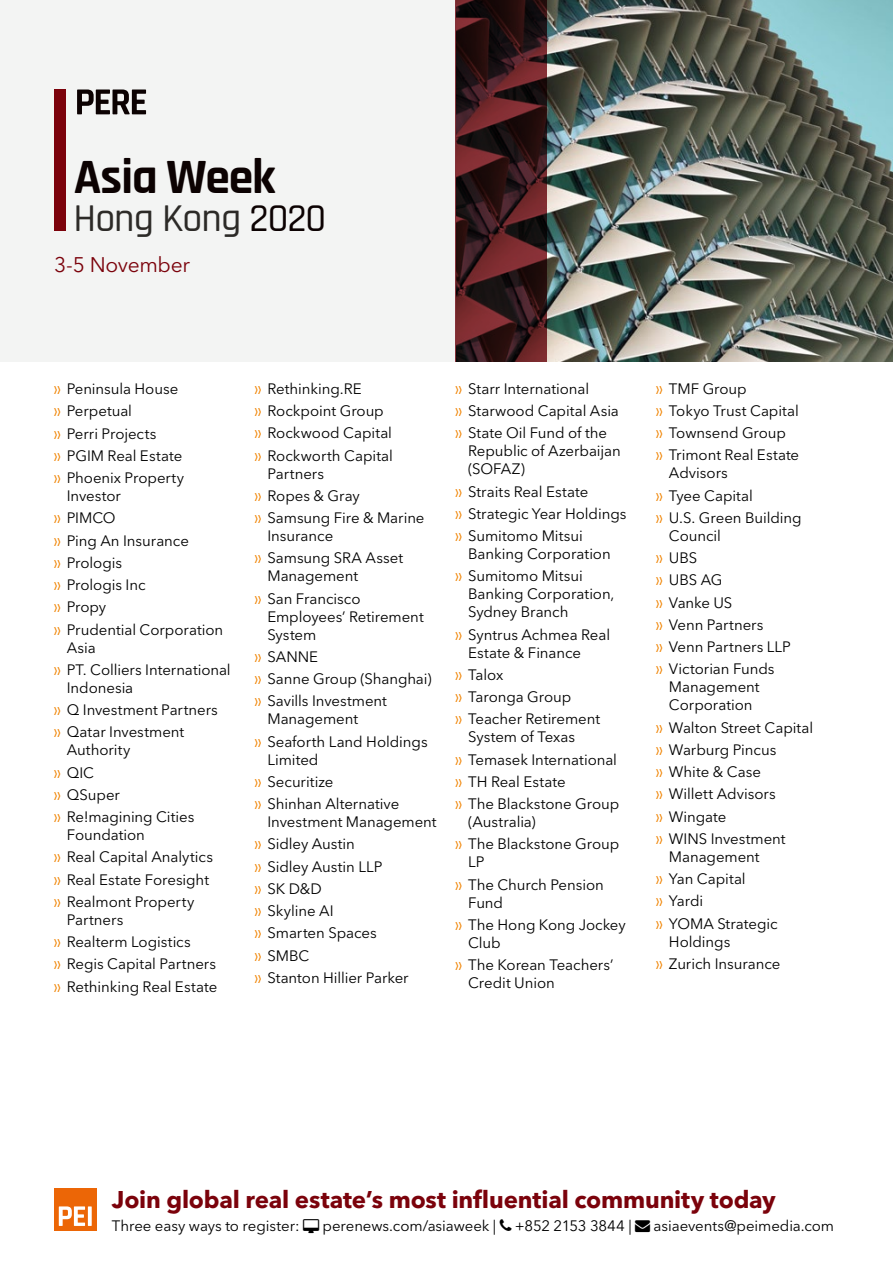
<style>
.page{position:relative;width:893px;height:1263px;background:#fff}
.page>*{position:absolute;margin:0;border:0;box-sizing:border-box;transform-origin:0 0}
.t1{font:700 49.95px "Rajdhani";letter-spacing:-.025em;color:#0c0202}
.t2{font:500 39.9px "Rajdhani";letter-spacing:-.025em;color:#2c2a27}
.t3{font:700 24px "Avenir Next LT Pro";letter-spacing:-.005em;color:#7b020b}
.t4{font:21px "Avenir Next LT Pro";letter-spacing:-.015em;color:#7b020b}
.t5{font:15px/22.2px "Avenir Next LT Pro";letter-spacing:-.005em;color:#000}
.s1{color:#0c0202}
.s2{font-family:"Century Gothic Pro";color:#f08300}
</style>
<div class="page">
<img style="left:547px;top:0;width:346px;height:361px">
<div style="left:0;top:0;width:455px;height:361px;background:#f3f4f3"></div>
<svg style="left:455px;top:0;width:92px;height:361px;background:#3e191c"></svg>
<div style="left:54px;top:89px;width:11px;height:142px;background:#7b020b"></div>
<svg style="left:77px;top:89px;width:69px;height:25px"></svg>
<div style="left:54px;top:1188px;width:43px;height:43px;background:#ec6606"></div>
<svg style="left:59px;top:1206px;width:33px;height:20px"></svg>
<h1 class="t1" style="left:74px;top:143px;width:203px">Asia Week</h1>
<h2 class="t2" style="left:74px;top:205px;width:254px">Hong Kong <span class="s1">2020</span></h2>
<h3 class="t4" style="left:54px;top:252px;width:137px">3-5 November</h3>
<p class="t5" style="left:54px;top:378px;width:132px"><span class="s2">»</span> Peninsula House <span class="s2">»</span> Perpetual<br><span class="s2">»</span> Perri Projects<br><span class="s2">»</span> PGIM Real Estate <span class="s2">»</span> Phoenix Property</p>
<p class="t5" style="left:54px;top:485px;width:171px;text-indent:13px">Investor<br><span class="s2">»</span> PIMCO<br><span class="s2">»</span> Ping An Insurance<br><span class="s2">»</span> Prologis<br><span class="s2">»</span> Prologis Inc<br><span class="s2">»</span> Propy<br><span class="s2">»</span> Prudential Corporation</p>
<p class="t5" style="left:54px;top:636px;width:178px;text-indent:13px">Asia<br><span class="s2">»</span> PT. Colliers International</p>
<p class="t5" style="left:54px;top:676px;width:165px;text-indent:13px">Indonesia<br><span class="s2">»</span> Q Investment Partners <span class="s2">»</span> Qatar Investment</p>
<p class="t5" style="left:54px;top:739px;width:142px;text-indent:13px">Authority<br><span class="s2">»</span> QIC<br><span class="s2">»</span> QSuper<br><span class="s2">»</span> Re!magining Cities</p>
<p class="t5" style="left:54px;top:824px;width:161px;text-indent:13px">Foundation<br><span class="s2">»</span> Real Capital Analytics <span class="s2">»</span> Real Estate Foresight <span class="s2">»</span> Realmont Property</p>
<p class="t5" style="left:54px;top:908px;width:165px;text-indent:13px">Partners<br><span class="s2">»</span> Realterm Logistics<br><span class="s2">»</span> Regis Capital Partners <span class="s2">»</span> Rethinking Real Estate</p>
<p class="t5" style="left:255px;top:378px;width:140px"><span class="s2">»</span> Rethinking.RE<br><span class="s2">»</span> Rockpoint Group <span class="s2">»</span> Rockwood Capital <span class="s2">»</span> Rockworth Capital</p>
<p class="t5" style="left:255px;top:462px;width:171px;text-indent:13px">Partners<br><span class="s2">»</span> Ropes &amp; Gray<br><span class="s2">»</span> Samsung Fire &amp; Marine</p>
<p class="t5" style="left:255px;top:525px;width:150px;text-indent:13px">Insurance<br><span class="s2">»</span> Samsung SRA Asset</p>
<p class="t5" style="left:255px;top:565px;width:107px;text-align:right">Management<br><span class="s2">»</span> San Francisco</p>
<p class="t5" style="left:267px;top:607px;width:158px;line-height:18px">Employees’ Retirement<br>System</p>
<p class="t5" style="left:255px;top:646px;width:178px"><span class="s2">»</span> SANNE<br><span class="s2">»</span> Sanne Group (Shanghai) <span class="s2">»</span> Savills Investment</p>
<p class="t5" style="left:255px;top:708px;width:174px;text-indent:13px">Management<br><span class="s2">»</span> Seaforth Land Holdings</p>
<p class="t5" style="left:255px;top:748px;width:146px;text-indent:13px">Limited<br><span class="s2">»</span> Securitize<br><span class="s2">»</span> Shinhan Alternative</p>
<p class="t5" style="left:255px;top:811px;width:183px;text-indent:13px">Investment Management <span class="s2">»</span> Sidley Austin<br><span class="s2">»</span> Sidley Austin LLP<br><span class="s2">»</span> SK D&amp;D<br><span class="s2">»</span> Skyline AI<br><span class="s2">»</span> Smarten Spaces<br><span class="s2">»</span> SMBC<br><span class="s2">»</span> Stanton Hillier Parker</p>
<p class="t5" style="left:455px;top:377px;width:165px"><span class="s2">»</span> Starr International<br><span class="s2">»</span> Starwood Capital Asia <span class="s2">»</span> State Oil Fund of the</p>
<p class="t5" style="left:468px;top:442px;width:154px;line-height:18px">Republic of Azerbaijan (SOFAZ)</p>
<p class="t5" style="left:455px;top:480px;width:172px"><span class="s2">»</span> Straits Real Estate<br><span class="s2">»</span> Strategic Year Holdings <span class="s2">»</span> Sumitomo Mitsui</p>
<p class="t5" style="left:455px;top:543px;width:157px;text-indent:13px">Banking Corporation <span class="s2">»</span> Sumitomo Mitsui</p>
<p class="t5" style="left:468px;top:585px;width:148px;line-height:18px">Banking Corporation,<br>Sydney Branch</p>
<p class="t5" style="left:468px;top:625px;width:143px;line-height:18px;text-indent:-13px"><span class="s2">»</span> Syntrus Achmea Real<br>Estate &amp; Finance</p>
<p class="t5" style="left:455px;top:663px;width:146px"><span class="s2">»</span> Talox<br><span class="s2">»</span> Taronga Group<br><span class="s2">»</span> Teacher Retirement</p>
<p class="t5" style="left:455px;top:726px;width:165px;text-indent:13px">System of Texas<br><span class="s2">»</span> Temasek International <span class="s2">»</span> TH Real Estate<br><span class="s2">»</span> The Blackstone Group</p>
<p class="t5" style="left:455px;top:811px;width:165px;text-indent:13px">(Australia)<br><span class="s2">»</span> The Blackstone Group</p>
<p class="t5" style="left:455px;top:851px;width:150px;text-indent:13px">LP<br><span class="s2">»</span> The Church Pension</p>
<p class="t5" style="left:455px;top:891px;width:172px;text-indent:13px">Fund<br><span class="s2">»</span> The Hong Kong Jockey</p>
<p class="t5" style="left:455px;top:931px;width:159px;text-indent:13px">Club<br><span class="s2">»</span> The Korean Teachers’</p>
<p class="t5" style="left:468px;top:972px;width:88px">Credit Union</p>
<p class="t5" style="left:656px;top:377px;width:145px"><span class="s2">»</span> TMF Group<br><span class="s2">»</span> Tokyo Trust Capital <span class="s2">»</span> Townsend Group<br><span class="s2">»</span> Trimont Real Estate</p>
<p class="t5" style="left:656px;top:462px;width:147px;text-indent:13px">Advisors<br><span class="s2">»</span> Tyee Capital<br><span class="s2">»</span> U.S. Green Building</p>
<p class="t5" style="left:656px;top:525px;width:136px;text-indent:13px">Council<br><span class="s2">»</span> UBS<br><span class="s2">»</span> UBS AG<br><span class="s2">»</span> Vanke US<br><span class="s2">»</span> Venn Partners<br><span class="s2">»</span> Venn Partners LLP <span class="s2">»</span> Victorian Funds</p>
<p class="t5" style="left:669px;top:678px;width:92px;line-height:18px">Management<br>Corporation</p>
<p class="t5" style="left:656px;top:716px;width:159px"><span class="s2">»</span> Walton Street Capital <span class="s2">»</span> Warburg Pincus<br><span class="s2">»</span> White &amp; Case<br><span class="s2">»</span> Willett Advisors<br><span class="s2">»</span> Wingate<br><span class="s2">»</span> WINS Investment</p>
<p class="t5" style="left:656px;top:845px;width:123px;text-indent:13px">Management<br><span class="s2">»</span> Yan Capital<br><span class="s2">»</span> Yardi<br><span class="s2">»</span> YOMA Strategic</p>
<p class="t5" style="left:656px;top:930px;width:126px;text-indent:13px">Holdings<br><span class="s2">»</span> Zurich Insurance</p>
<h3 class="t3" style="left:112px;top:1185px;width:665px">Join global real estate’s most influential community today</h3>
<p class="t5" style="left:112px;top:1214px;width:189px">Three easy ways to register:</p>
<p class="t5" style="left:323px;top:1214px;width:513px">perenews.com/asiaweek | +852 2153 3844 | → asiaevents@peimedia.com</p>
</div>
